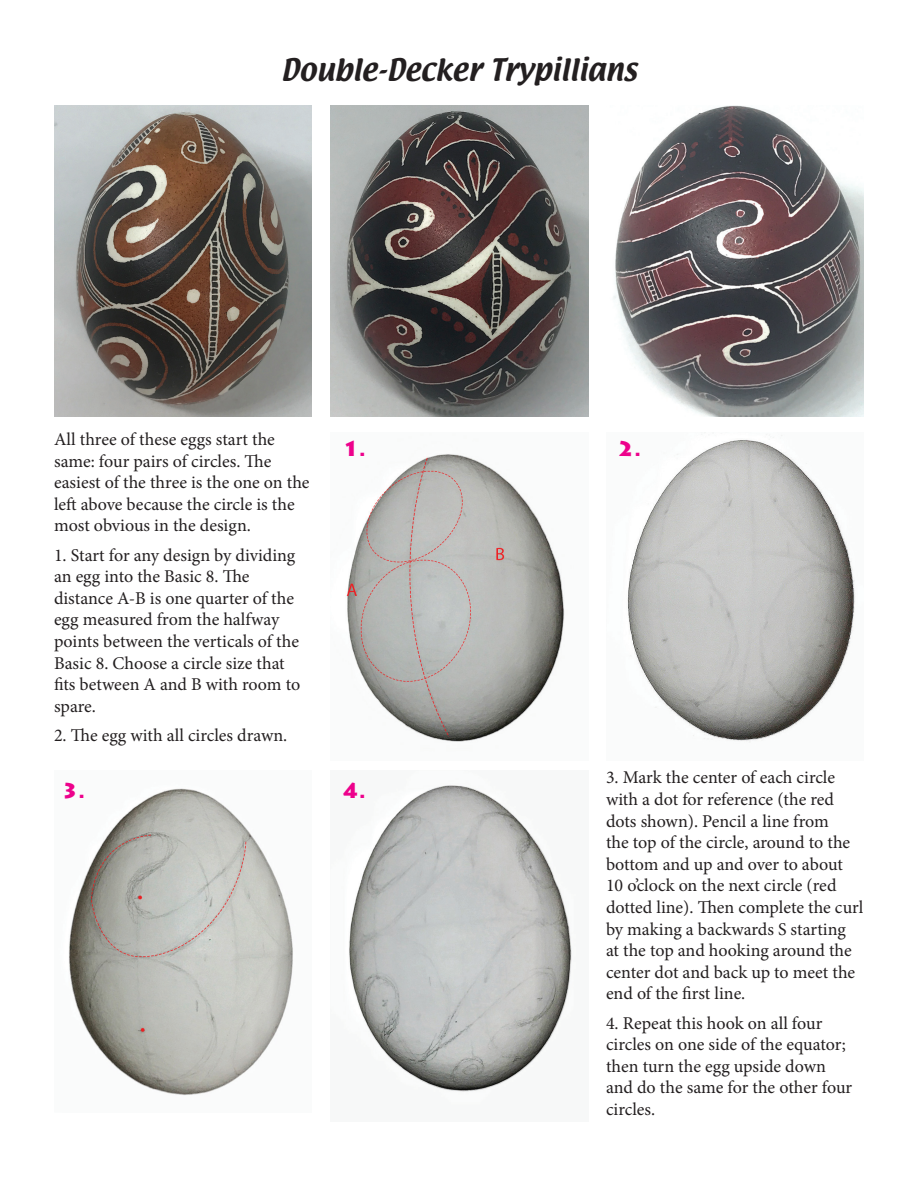
<style>
.page{position:relative;width:918px;height:1188px;background:#fff}
.page>*{position:absolute;margin:0;border:0;box-sizing:border-box;transform-origin:0 0}
.t1{font:27px "Textile";color:#231f20}
.t2{font:900 21px "Lithos Pro";color:#ed028c}
.t3{font:18px/21.6px "Minion Pro";color:#231f20}
</style>
<div class="page">
<img style="left:54px;top:106px;width:258px;height:310px">
<img style="left:330px;top:106px;width:258px;height:310px">
<img style="left:613px;top:106px;width:251px;height:310px">
<img style="left:346px;top:454px;width:219px;height:288px">
<img style="left:627px;top:434px;width:228px;height:309px">
<img style="left:69px;top:788px;width:224px;height:308px">
<img style="left:349px;top:785px;width:223px;height:307px">
<h1 class="t1" style="left:281px;top:51px;width:358px">Double-Decker Trypillians</h1>
<p class="t3" style="left:54px;top:429px;width:257px">All three of these eggs start the same: four pairs of circles. The easiest of the three is the one on the left above because the circle is the most obvious in the design.</p>
<p class="t3" style="left:54px;top:544px;width:248px">1. Start for any design by dividing an egg into the Basic 8. The distance A-B is one quarter of the egg measured from the halfway points between the verticals of the<br>Basic 8. Choose a circle size that fits between A and B with room to spare.</p>
<p class="t3" style="left:54px;top:724px;width:235px">2. The egg with all circles drawn.</p>
<p class="t2" style="left:342px;top:436px;width:25px">1.</p>
<p class="t2" style="left:617px;top:436px;width:25px">2.</p>
<p class="t2" style="left:61px;top:778px;width:25px">3.</p>
<p class="t2" style="left:342px;top:778px;width:25px">4.</p>
<p class="t3" style="left:606px;top:767px;width:259px">3. Mark the center of each circle with a dot for reference (the red dots shown). Pencil a line from<br>the top of the circle, around to the bottom and up and over to about<br>10 o’clock on the next circle (red dotted line). Then complete the curl by making a backwards S starting at the top and hooking around the center dot and back up to meet the end of the first line.</p>
<p class="t3" style="left:606px;top:1012px;width:248px">4. Repeat this hook on all four circles on one side of the equator; then turn the egg upside down and do the same for the other four circles.</p>
</div>
